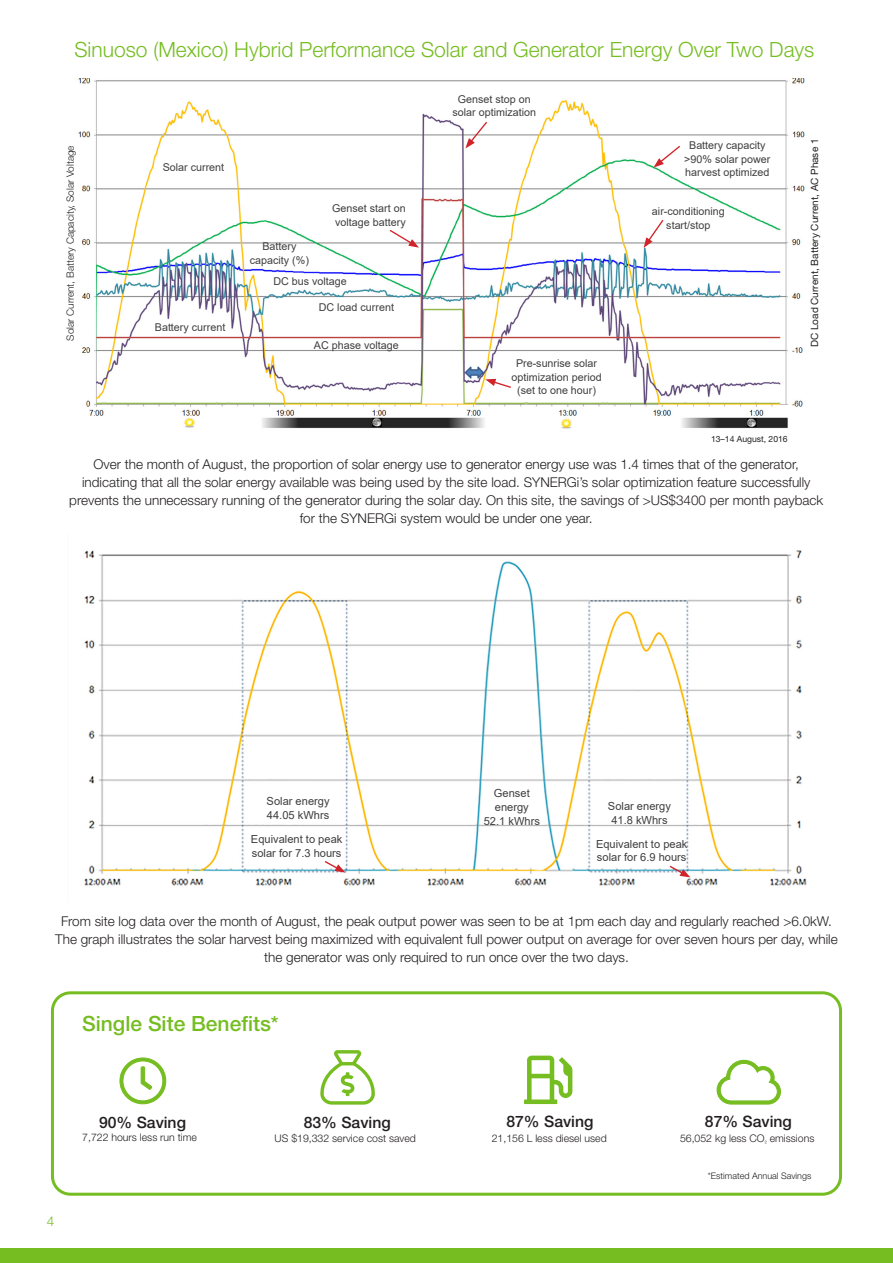
<style>
.page{position:relative;width:893px;height:1263px;background:#fff}
.page>*{position:absolute;margin:0;border:0;box-sizing:border-box;transform-origin:0 0}
.t1{font:300 21px "Helvetica Neue LT Pro";color:#75bd21}
.t2{font:500 21px "Helvetica Neue LT Pro";color:#75bd21}
.t3{font:500 15.75px "Helvetica Neue LT Pro";color:#231f20}
.t4{font:300 13.5px/18px "Helvetica Neue LT Pro";color:#231f20;text-align:center}
.t5{font:300 13.5px "Helvetica Neue LT Pro";color:#75bd21}
.t6{font:11.1px/14px "Arial";color:#3e3e3f}
.t7{font:10.8px/13.5px "Arial";color:#3e3e3f;text-align:center}
.t8{font:300 10.5px "Helvetica Neue LT Pro";color:#231f20}
.t9{font:300 10.05px "Helvetica Neue LT Pro";color:#231f20}
.t10{font:10.05px "Helvetica Neue LT Pro";color:#231f20}
.t11{font:300 9px "Helvetica Neue LT Pro";color:#231f20}
.t12{font:8.55px "Helvetica Neue LT Pro";color:#231f20}
</style>
<div class="page">
<img style="left:84px;top:550px;width:723px;height:336px">
<svg style="left:323px;top:860px;width:22px;height:12px"></svg>
<svg style="left:668px;top:864px;width:22px;height:13px"></svg>
<img style="left:78px;top:78px;width:727px;height:351px">
<svg style="left:388px;top:228px;width:31px;height:20px"></svg>
<svg style="left:485px;top:379px;width:27px;height:10px"></svg>
<svg style="left:465px;top:120px;width:23px;height:28px"></svg>
<svg style="left:653px;top:144px;width:29px;height:24px"></svg>
<svg style="left:644px;top:218px;width:21px;height:30px"></svg>
<svg style="left:119px;top:1057px;width:48px;height:48px"></svg>
<svg style="left:524px;top:1055px;width:48px;height:49px"></svg>
<svg style="left:716px;top:1059px;width:65px;height:46px"></svg>
<svg style="left:320px;top:1050px;width:55px;height:54px"></svg>
<div style="left:51px;top:991px;width:791px;height:205px;border:3px solid #75bd21;border-radius:18px"></div>
<div style="left:0;top:1248px;width:893px;height:15px;background:#75bd21"></div>
<p class="t1" style="left:74px;top:37px;width:741px">Sinuoso (Mexico) Hybrid Performance Solar and Generator Energy Over Two Days</p>
<p class="t7" style="left:453px;top:92px;width:85px">Genset stop on solar optimization</p>
<p class="t9" style="left:64px;top:341px;width:197px;rotate:-90deg">Solar Current, Battery Capacity, Solar Voltage</p>
<p class="t10" style="left:808px;top:347px;width:210px;rotate:-90deg">DC Load Current, Battery Current, AC Phase 1</p>
<p class="t7" style="left:684px;top:139px;width:88px">Battery capacity &gt;90% solar power harvest optimized</p>
<p class="t7" style="left:652px;top:205px;width:74px">air-conditioning start/stop</p>
<p class="t7" style="left:163px;top:160px;width:63px">Solar current</p>
<p class="t7" style="left:332px;top:202px;width:75px;text-align:left">Genset start on voltage battery</p>
<p class="t7" style="left:250px;top:240px;width:61px">Battery capacity (%)</p>
<p class="t7" style="left:273px;top:275px;width:75px">DC bus voltage</p>
<p class="t7" style="left:319px;top:301px;width:77px">DC load current</p>
<p class="t7" style="left:155px;top:320px;width:72px">Battery current</p>
<p class="t7" style="left:314px;top:338px;width:86px">AC phase voltage</p>
<p class="t7" style="left:511px;top:357px;width:92px">Pre-sunrise solar optimization period (set to one hour)</p>
<p class="t12" style="left:711px;top:433px;width:78px">13–14 August, 2016</p>
<p class="t4" style="left:69px;top:455px;width:755px">Over the month of August, the proportion of solar energy use to generator energy use was 1.4 times that of the generator, indicating that all the solar energy available was being used by the site load. SYNERGi’s solar optimization feature successfully prevents the unnecessary running of the generator during the solar day. On this site, the savings of &gt;US$3400 per month payback for the SYNERGi system would be under one year.</p>
<p class="t6" style="left:267px;top:794px;width:64px">Solar energy</p>
<p class="t6" style="left:267px;top:807px;width:64px">44.05 kWhrs</p>
<p class="t6" style="left:251px;top:832px;width:93px">Equivalent to peak solar for 7.3 hours</p>
<p class="t6" style="left:484px;top:786px;width:58px;text-align:center">Genset energy<br>52.1 kWhrs</p>
<p class="t6" style="left:608px;top:799px;width:64px;text-align:center">Solar energy<br>41.8 kWhrs</p>
<p class="t6" style="left:596px;top:836px;width:93px">Equivalent to peak solar for 6.9 hours</p>
<p class="t4" style="left:55px;top:912px;width:784px">From site log data over the month of August, the peak output power was seen to be at 1pm each day and regularly reached &gt;6.0kW.<br>The graph illustrates the solar harvest being maximized with equivalent full power output on average for over seven hours per day, while the generator was only required to run once over the two days.</p>
<p class="t2" style="left:82px;top:1011px;width:198px">Single Site Benefits*</p>
<p class="t3" style="left:99px;top:1112px;width:89px">90% Saving</p>
<p class="t8" style="left:82px;top:1131px;width:116px">7,722 hours less run time</p>
<p class="t5" style="left:47px;top:1213px;width:9px">4</p>
<p class="t3" style="left:304px;top:1113px;width:89px">83% Saving</p>
<p class="t8" style="left:275px;top:1132px;width:143px">US $19,332 service cost saved</p>
<p class="t3" style="left:506px;top:1112px;width:89px">87% Saving</p>
<p class="t8" style="left:492px;top:1132px;width:117px">21,156 L less diesel used</p>
<p class="t3" style="left:705px;top:1112px;width:89px">87% Saving</p>
<p class="t8" style="left:680px;top:1132px;width:136px">56,052 kg less CO<sub>²</sub> emissions</p>
<p class="t11" style="left:708px;top:1170px;width:105px">*Estimated Annual Savings</p>
</div>
